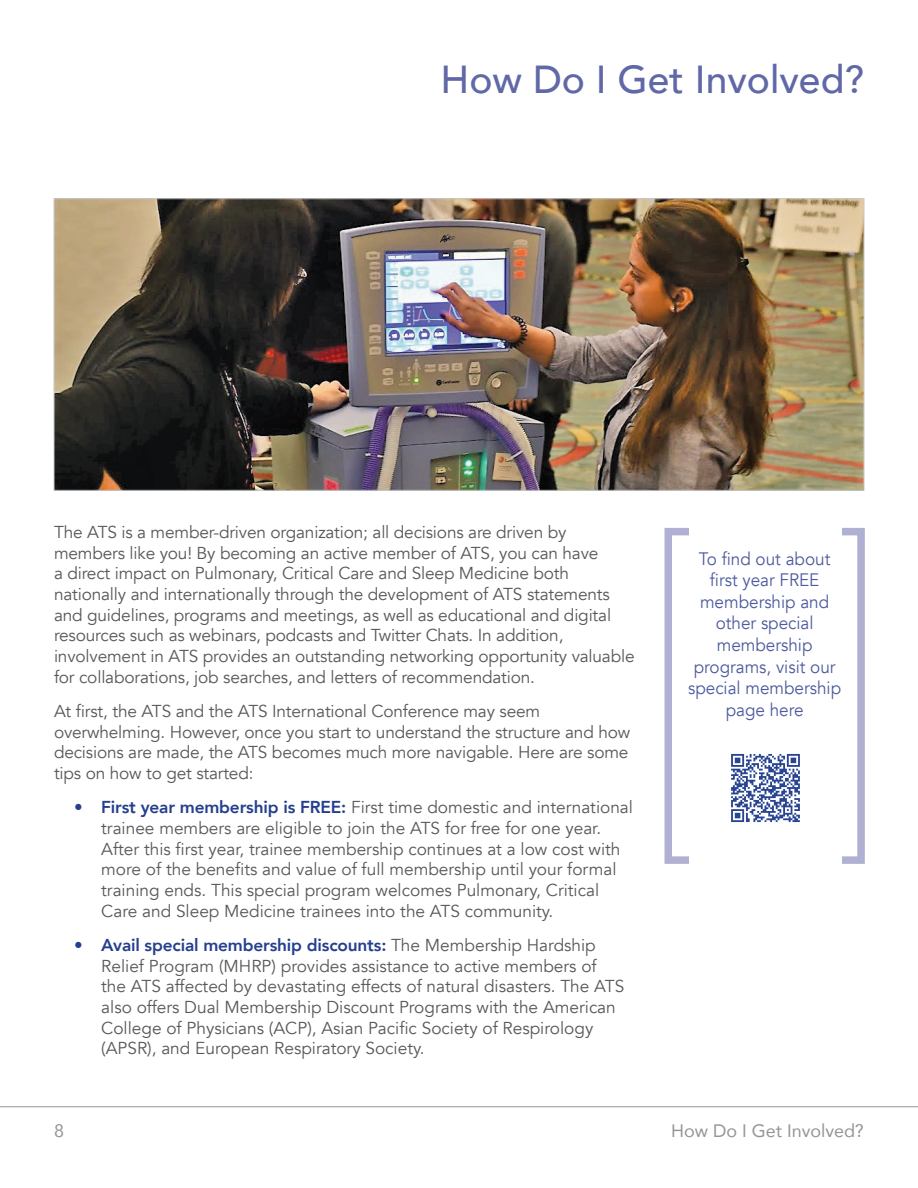
<style>
.page{position:relative;width:918px;height:1188px;background:#fff}
.page>*{position:absolute;margin:0;border:0;box-sizing:border-box;transform-origin:0 0}
.t1{font:500 39px "Avenir";color:#6168a7}
.t2{font:18px/21.6px "Avenir";color:#4d5a9e;text-align:center;scale:.95 1}
.t3{font:18px "Avenir";color:#939598}
.t4{font:17.25px/20.7px "Avenir";letter-spacing:-.01em;color:#57585a}
.s1{font-weight:800;color:#253f8e}
</style>
<div class="page">
<hr style="left:0;top:1106px;width:918px;height:1px;background:#939598">
<img style="left:56px;top:201px;width:806px;height:288px">
<div style="left:665px;top:528px;width:200px;height:336px;border:8px solid #afb0d2"></div>
<div style="left:689px;top:517px;width:153px;height:352px;background:#fff"></div>
<img style="left:731px;top:754px;width:69px;height:68px">
<p class="t1" style="left:441px;top:46px;width:425px">How Do I Get Involved?</p>
<p class="t4" style="left:54px;top:522px;width:582px">The ATS is a member-driven organization; all decisions are driven by members like you! By becoming an active member of ATS, you can have<br>a direct impact on Pulmonary, Critical Care and Sleep Medicine both nationally and internationally through the development of ATS statements and guidelines, programs and meetings, as well as educational and digital resources such as webinars, podcasts and Twitter Chats. In addition, involvement in ATS provides an outstanding networking opportunity valuable for collaborations, job searches, and letters of recommendation.</p>
<p class="t4" style="left:54px;top:701px;width:578px">At first, the ATS and the ATS International Conference may seem overwhelming. However, once you start to understand the structure and how decisions are made, the ATS becomes much more navigable. Here are some tips on how to get started:</p>
<p class="t4" style="left:101px;top:797px;width:533px;text-indent:-27px"><span class="s1">• First year membership is FREE:</span> First time domestic and international trainee members are eligible to join the ATS for free for one year.<br>After this first year, trainee membership continues at a low cost with more of the benefits and value of full membership until your formal training ends. This special program welcomes Pulmonary, Critical Care and Sleep Medicine trainees into the ATS community.</p>
<p class="t4" style="left:101px;top:935px;width:525px;text-indent:-27px"><span class="s1">• Avail special membership discounts:</span> The Membership Hardship Relief Program (MHRP) provides assistance to active members of the ATS affected by devastating effects of natural disasters. The ATS also offers Dual Membership Discount Programs with the American College of Physicians (ACP), Asian Pacific Society of Respirology (APSR), and European Respiratory Society.</p>
<p class="t2" style="left:688px;top:548px;width:162px">To find out about first year FREE membership and other special membership programs, visit our special membership page here</p>
<p class="t3" style="left:54px;top:1116px;width:12px">8</p>
<p class="t3" style="left:671px;top:1116px;width:194px">How Do I Get Involved?</p>
</div>
